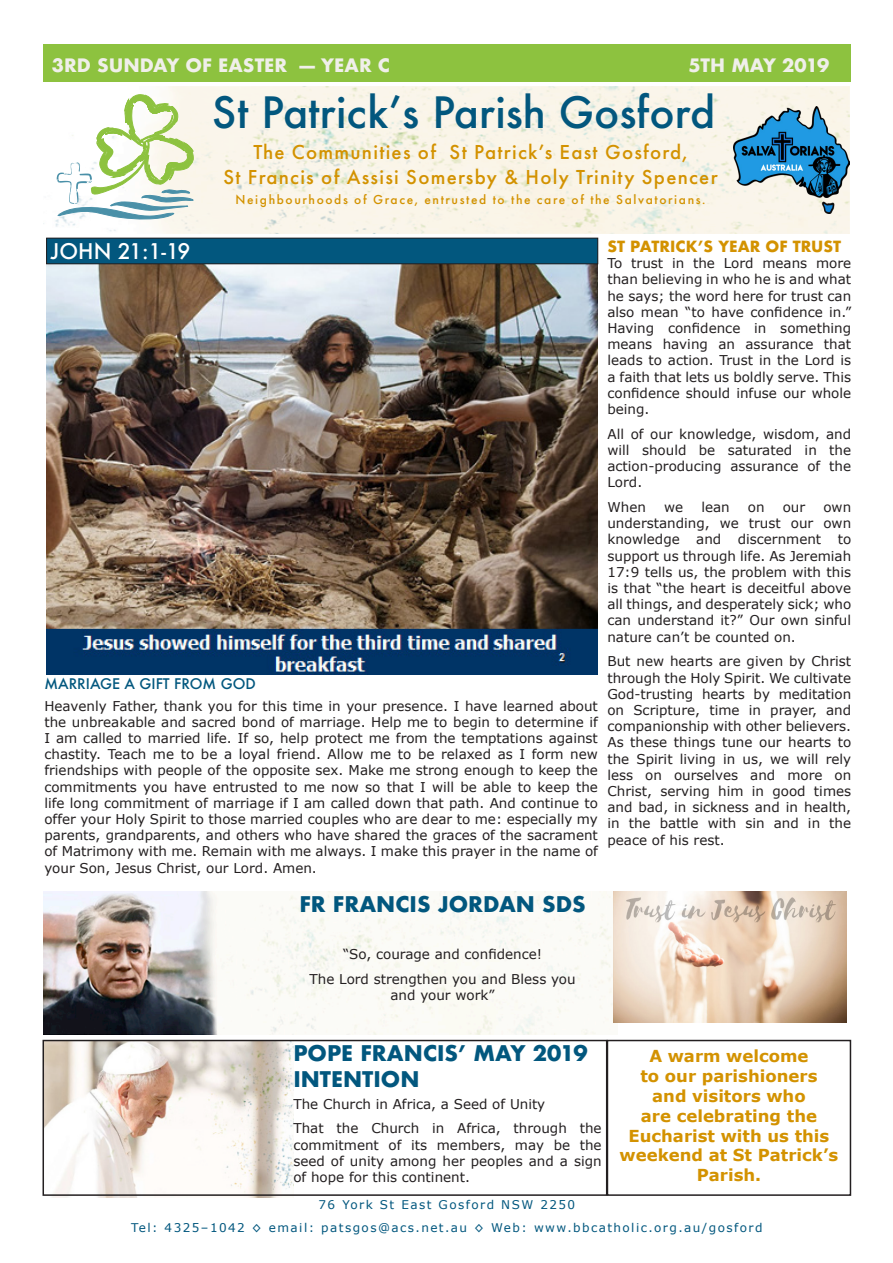
<style>
.page{position:relative;width:893px;height:1263px;background:#fff}
.page>*{position:absolute;margin:0;border:0;box-sizing:border-box;transform-origin:0 0}
.t1{font:500 42px "Futura";color:#02577e}
.t2{font:500 21px/25.2px "Futura PT";letter-spacing:.06em;color:#d39200;text-align:center}
.Bulletin_SubHeading{font:700 21px/25.2px "Futura";color:#02577e}
.Bulletin_Heading_14p{font:500 21px "Futura";color:#fff}
.t3{font:700 18px "Futura";color:#f0efea}
.Bulletin_Body_Text_1{font:700 16.5px/19.8px "Verdana";color:#d39200;text-align:center}
.Bulletin_SubHeading-2{font:700 15px "Futura";color:#d39200}
.Bulletin_Heading_14p-2{font:500 14.25px "Futura";color:#02577e}
.Bulletin_Body_Text_9{font:13.5px/16.2px "Verdana";color:#231f20;text-align:justify}
.Bulletin_Body_Text_1-2{font:13.5px/16.2px "Verdana";color:#231f20;text-align:justify}
.t4{font:500 13.5px "Futura PT";letter-spacing:.12em;color:#d39200}
.t5{font:12px/23px "Verdana";letter-spacing:.12em;color:#02577e;text-align:center}
</style>
<div class="page">
<img style="left:43px;top:86px;width:807px;height:148px">
<svg style="left:55px;top:94px;width:144px;height:126px"></svg>
<div style="left:43px;top:44px;width:807px;height:37px;background:#8dc23f"></div>
<img style="left:733px;top:107px;width:117px;height:106px">
<img style="left:44px;top:892px;width:574px;height:142px">
<img style="left:46px;top:1043px;width:247px;height:154px">
<div style="left:43px;top:1040px;width:564px;height:156px;border:2px solid #231f20"></div>
<div style="left:607px;top:1040px;width:244px;height:156px;border:2px solid #231f20"></div>
<img style="left:614px;top:891px;width:233px;height:131px">
<img style="left:46px;top:264px;width:552px;height:410px">
<div style="left:47px;top:238px;width:551px;height:26px;background:#02577e"></div>
<div style="left:46px;top:238px;width:552px;height:26px;border:1px solid #231f20"></div>
<h3 class="t3" style="left:52px;top:52px;width:340px">3RD SUNDAY OF EASTER — YEAR C</h3>
<h3 class="t3" style="left:688px;top:52px;width:142px">5TH MAY 2019</h3>
<h1 class="t1" style="left:212px;top:83px;width:505px">St Patrick’s Parish Gosford</h1>
<h2 class="t2" style="left:223px;top:139px;width:496px">The Communities of St Patrick’s East Gosford,<br>St Francis of Assisi Somersby &amp; Holy Trinity Spencer</h2>
<p class="t4" style="left:235px;top:192px;width:472px">Neighbourhoods of Grace, entrusted to the care of the Salvatorians.</p>
<p class="Bulletin_Heading_14p" style="left:51px;top:237px;width:141px">JOHN 21:1-19</p>
<p class="Bulletin_Heading_14p-2" style="left:44px;top:673px;width:213px">MARRIAGE A GIFT FROM GOD</p>
<p class="Bulletin_Body_Text_9" style="left:44px;top:698px;width:555px">Heavenly Father, thank you for this time in your presence. I have learned about the unbreakable and sacred bond of marriage. Help me to begin to determine if I am called to married life. If so, help protect me from the temptations against chastity. Teach me to be a loyal friend. Allow me to be relaxed as I form new friendships with people of the opposite sex. Make me strong enough to keep the commitments you have entrusted to me now so that I will be able to keep the life long commitment of marriage if I am called down that path. And continue to offer your Holy Spirit to those married couples who are dear to me: especially my parents, grandparents, and others who have shared the graces of the sacrament of Matrimony with me. Remain with me always. I make this prayer in the name of your Son, Jesus Christ, our Lord. Amen.</p>
<p class="Bulletin_SubHeading" style="left:299px;top:892px;width:288px">FR FRANCIS JORDAN SDS</p>
<p class="Bulletin_Body_Text_9" style="left:343px;top:946px;width:201px">“So, courage and confidence!</p>
<p class="Bulletin_Body_Text_9" style="left:309px;top:971px;width:268px;text-align:center">The Lord strengthen you and Bless you and your work”</p>
<p class="Bulletin_SubHeading-2" style="left:607px;top:236px;width:235px">ST PATRICK’S YEAR OF TRUST</p>
<p class="Bulletin_Body_Text_9" style="left:607px;top:255px;width:245px">To trust in the Lord means more than believing in who he is and what he says; the word here for trust can also mean “to have confidence in.” Having confidence in something means having an assurance that leads to action. Trust in the Lord is a faith that lets us boldly serve. This confidence should infuse our whole being.</p>
<p class="Bulletin_Body_Text_9" style="left:607px;top:426px;width:245px">All of our knowledge, wisdom, and will should be saturated in the action-producing assurance of the Lord.</p>
<p class="Bulletin_Body_Text_9" style="left:607px;top:499px;width:40px">When</p>
<p class="Bulletin_Body_Text_9" style="left:664px;top:499px;width:21px">we</p>
<p class="Bulletin_Body_Text_9" style="left:701px;top:499px;width:30px">lean</p>
<p class="Bulletin_Body_Text_9" style="left:748px;top:499px;width:18px">on</p>
<p class="Bulletin_Body_Text_9" style="left:783px;top:499px;width:24px">our</p>
<p class="Bulletin_Body_Text_9" style="left:607px;top:499px;width:245px;text-indent:216px">own understanding, we trust our own knowledge and discernment to support us through life. As Jeremiah 17:9 tells us, the problem with this is that “the heart is deceitful above all things, and desperately sick; who can understand it?” Our own sinful nature can’t be counted on.</p>
<p class="Bulletin_Body_Text_9" style="left:607px;top:654px;width:245px">But new hearts are given by Christ through the Holy Spirit. We cultivate God-trusting hearts by meditation on Scripture, time in prayer, and companionship with other believers.<br>As these things tune our hearts to the Spirit living in us, we will rely less on ourselves and more on Christ, serving him in good times and bad, in sickness and in health, in the battle with sin and in the peace of his rest.</p>
<p class="Bulletin_SubHeading" style="left:293px;top:1041px;width:296px">POPE FRANCIS’ MAY 2019<br>INTENTION</p>
<p class="Bulletin_Body_Text_1-2" style="left:293px;top:1096px;width:253px">The Church in Africa, a Seed of Unity</p>
<p class="Bulletin_Body_Text_1-2" style="left:293px;top:1120px;width:310px">That the Church in Africa, through the commitment of its members, may be the seed of unity among her peoples and a sign of hope for this continent.</p>
<p class="Bulletin_Body_Text_1" style="left:620px;top:1047px;width:220px">A warm welcome<br>to our parishioners<br>and visitors who<br>are celebrating the<br>Eucharist with us this weekend at St Patrick’s<br>Parish.</p>
<p class="t5" style="left:131px;top:1194px;width:633px">76 York St East Gosford NSW 2250<br>Tel: 4325–1042 ◊ email: patsgos@acs.net.au ◊ Web: www.bbcatholic.org.au/gosford</p>
</div>
